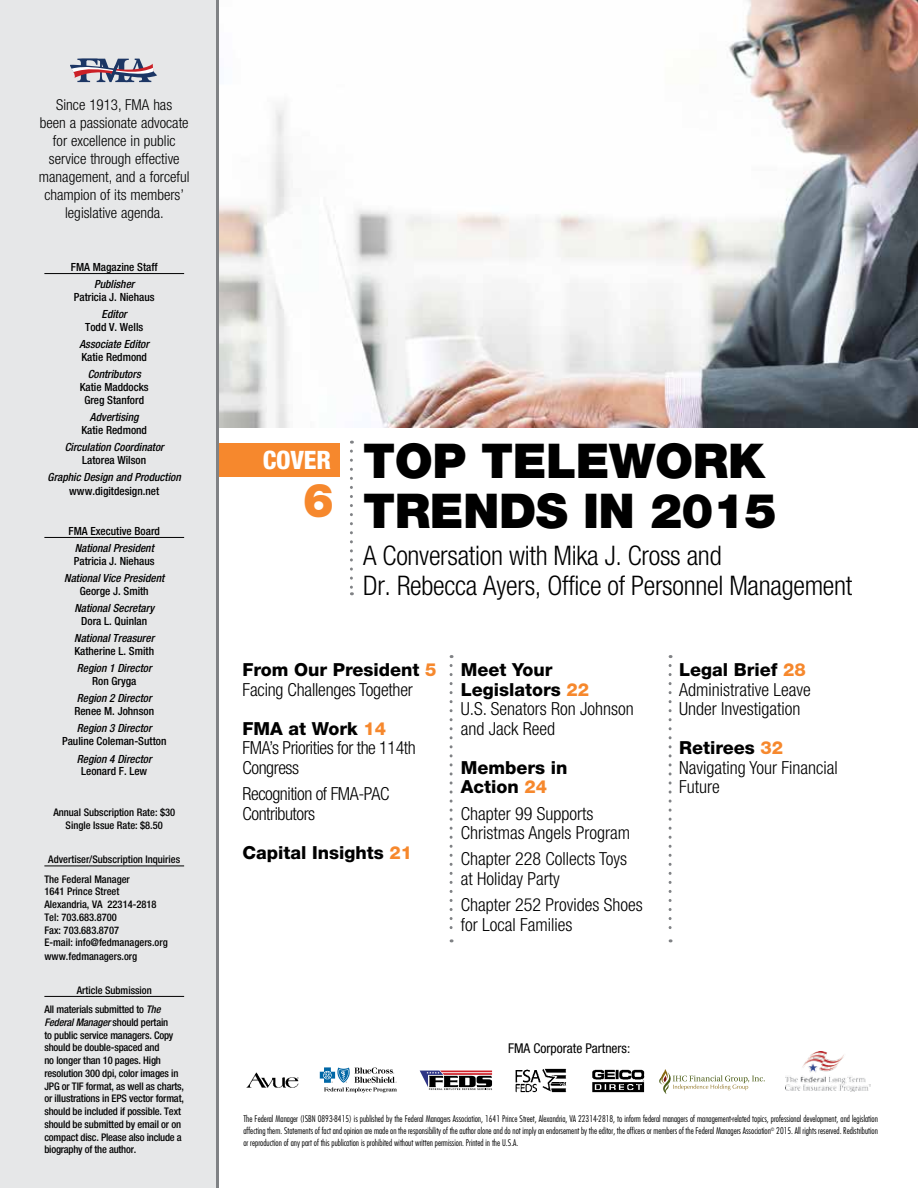
<style>
.page{position:relative;width:918px;height:1188px;background:#fff}
.page>*{position:absolute;margin:0;border:0;box-sizing:border-box;transform-origin:0 0}
.t1{font:900 48px/51px "Helvetica Neue";letter-spacing:-.01em;color:#000;text-align:right}
.t2{font:900 46.8px "Helvetica Neue";color:#f6882d}
.t3{font:300 condensed 27px/30px "Helvetica Neue";letter-spacing:-.01em;color:#000}
.t4{font:300 condensed 18px/19.5px "Helvetica Neue";color:#000}
.t5{font:300 condensed 18px/19.5px "Helvetica Neue";letter-spacing:-.025em;color:#000}
.t6{font:800 18px/19.5px "Helvetica Neue";color:#000}
.t7{font:300 condensed 15px/18px "Helvetica Neue";color:#000;text-align:center}
.t8{font:condensed 13.5px "Helvetica Neue";color:#000}
.t9{font:500 condensed 11.25px/12.8px "Helvetica Neue";color:#000;text-align:center}
.t10{font:italic 500 condensed 11.25px "Helvetica Neue";color:#000}
.t11{font:500 condensed 10.5px/12.8px "Helvetica Neue";letter-spacing:-.015em;color:#000}
.t12{font:300 condensed 9px/12px "Futura";color:#000;text-align:justify}
.s1{font-style:italic}
.s2{font-weight:800;font-stretch:normal}
.s3{font-weight:800;font-stretch:normal;color:#f6882d}
.s4{color:#f6882d}
</style>
<div class="page">
<img style="left:219px;top:0;width:699px;height:428px">
<img style="left:247px;top:1072px;width:52px;height:15px">
<svg style="left:320px;top:1067px;width:77px;height:26px"></svg>
<svg style="left:420px;top:1071px;width:72px;height:19px"></svg>
<img style="left:592px;top:1069px;width:53px;height:24px">
<img style="left:515px;top:1068px;width:52px;height:25px">
<img style="left:786px;top:1051px;width:85px;height:41px">
<svg style="left:659px;top:1069px;width:106px;height:25px"></svg>
<div style="left:216px;top:443px;width:124px;height:34px;background:#f6882d"></div>
<svg style="left:350px;top:451px;width:3px;height:144px"></svg>
<div style="left:0;top:0;width:216px;height:1188px;background:#e6e7e8"></div>
<hr style="left:44px;top:273px;width:140px;height:1px;background:#000">
<hr style="left:44px;top:537px;width:140px;height:1px;background:#000">
<hr style="left:44px;top:866px;width:140px;height:1px;background:#000">
<hr style="left:44px;top:996px;width:140px;height:1px;background:#000">
<svg style="left:450px;top:665px;width:3px;height:277px"></svg>
<svg style="left:669px;top:665px;width:3px;height:277px"></svg>
<hr style="left:216px;top:0;width:3px;height:1188px;background:#808285">
<svg style="left:70px;top:59px;width:87px;height:23px"></svg>
<h3 class="t7" style="left:39px;top:95px;width:152px">Since 1913, FMA has<br>been a passionate advocate for excellence in public service through effective management, and a forceful champion of its members’ legislative agenda.</h3>
<p class="t9" style="left:71px;top:260px;width:88px">FMA Magazine Staff</p>
<p class="t10" style="left:94px;top:277px;width:42px">Publisher</p>
<p class="t9" style="left:74px;top:290px;width:82px">Patricia J. Niehaus</p>
<p class="t10" style="left:102px;top:308px;width:27px">Editor</p>
<p class="t9" style="left:85px;top:320px;width:60px">Todd V. Wells</p>
<p class="t10" style="left:79px;top:338px;width:71px">Associate Editor</p>
<p class="t9" style="left:81px;top:351px;width:67px">Katie Redmond</p>
<p class="t10" style="left:88px;top:368px;width:55px">Contributors</p>
<p class="t9" style="left:80px;top:381px;width:70px">Katie Maddocks<br>Greg Stanford</p>
<p class="t10" style="left:90px;top:410px;width:50px">Advertising</p>
<p class="t9" style="left:81px;top:423px;width:67px">Katie Redmond</p>
<p class="t10" style="left:65px;top:441px;width:101px">Circulation Coordinator</p>
<p class="t9" style="left:82px;top:454px;width:65px">Latorea Wilson</p>
<p class="t10" style="left:48px;top:471px;width:135px">Graphic Design and Production</p>
<p class="t9" style="left:69px;top:484px;width:91px">www.digitdesign.net</p>
<p class="t9" style="left:69px;top:524px;width:93px">FMA Executive Board</p>
<p class="t10" style="left:75px;top:541px;width:81px">National President</p>
<p class="t9" style="left:74px;top:554px;width:82px">Patricia J. Niehaus</p>
<p class="t10" style="left:64px;top:571px;width:101px">National Vice President</p>
<p class="t9" style="left:80px;top:584px;width:70px">George J. Smith</p>
<p class="t10" style="left:74px;top:601px;width:81px">National Secretary</p>
<p class="t9" style="left:81px;top:614px;width:68px">Dora L. Quinlan</p>
<p class="t10" style="left:74px;top:631px;width:81px">National Treasurer</p>
<p class="t9" style="left:74px;top:644px;width:81px">Katherine L. Smith</p>
<p class="t10" style="left:77px;top:662px;width:76px">Region 1 Director</p>
<p class="t9" style="left:92px;top:675px;width:46px">Ron Gryga</p>
<p class="t10" style="left:77px;top:692px;width:76px">Region 2 Director</p>
<p class="t9" style="left:74px;top:705px;width:81px">Renee M. Johnson</p>
<p class="t10" style="left:77px;top:722px;width:76px">Region 3 Director</p>
<p class="t9" style="left:62px;top:735px;width:106px">Pauline Coleman-Sutton</p>
<p class="t10" style="left:77px;top:752px;width:76px">Region 4 Director</p>
<p class="t9" style="left:81px;top:765px;width:68px">Leonard F. Lew</p>
<p class="t11" style="left:53px;top:805px;width:123px;line-height:13.5px;text-align:center">Annual Subscription Rate: $30<br>Single Issue Rate: $8.50</p>
<p class="t11" style="left:44px;top:850px;width:137px;line-height:19.5px;text-indent:4px">Advertiser/Subscription Inquiries<br>The Federal Manager</p>
<p class="t11" style="left:44px;top:885px;width:125px">1641 Prince Street<br>Alexandria, VA 22314-2818<br>Tel: 703.683.8700<br>Fax: 703.683.8707<br>E-mail: info@fedmanagers.org www.fedmanagers.org</p>
<p class="t11" style="left:44px;top:980px;width:118px;line-height:19.5px;text-indent:32px">Article Submission<br>All materials submitted to <span class="s1">The</span></p>
<p class="t11" style="left:44px;top:1016px;width:141px"><span class="s1">Federal Manager</span> should pertain<br>to public service managers. Copy should be double-spaced and<br>no longer than 10 pages. High resolution 300 dpi, color images in<br>JPG or TIF format, as well as charts, or illustrations in EPS vector format, should be included if possible. Text should be submitted by email or on compact disc. Please also include a biography of the author.</p>
<h1 class="t1" style="left:263px;top:435px;width:516px"><sup>COVER</sup> TOP TELEWORK<br>TRENDS IN 2015</h1>
<h3 class="t3" style="left:363px;top:540px;width:491px">A Conversation with Mika J. Cross and<br>Dr. Rebecca Ayers, Office of Personnel Management</h3>
<h2 class="t2" style="left:303px;top:472px;width:33px">6</h2>
<h3 class="t4" style="left:243px;top:660px;width:196px"><span class="s2">From Our President</span> <span class="s3">5<br></span>Facing Challenges Together</h3>
<h3 class="t5" style="left:243px;top:719px;width:175px"><span class="s2">FMA at Work</span> <span class="s3">14<br></span>FMA’s Priorities for the 114th<br>Congress</h3>
<h3 class="t5" style="left:243px;top:784px;width:148px">Recognition of FMA-PAC<br>Contributors</h3>
<h3 class="t6" style="left:243px;top:842px;width:171px">Capital Insights <span class="s4">21</span></h3>
<h3 class="t4" style="left:461px;top:660px;width:174px"><span class="s2">Meet Your<br>Legislators</span> <span class="s3">22<br></span>U.S. Senators Ron Johnson and Jack Reed</h3>
<h3 class="t6" style="left:461px;top:758px;width:108px">Members in<br>Action <span class="s4">24</span></h3>
<h3 class="t4" style="left:461px;top:803px;width:171px">Chapter 99 Supports<br>Christmas Angels Program</h3>
<h3 class="t4" style="left:461px;top:849px;width:168px">Chapter 228 Collects Toys at Holiday Party</h3>
<h3 class="t4" style="left:461px;top:895px;width:183px">Chapter 252 Provides Shoes for Local Families</h3>
<h3 class="t4" style="left:679px;top:660px;width:133px"><span class="s2">Legal Brief</span> <span class="s3">28<br></span>Administrative Leave<br>Under Investigation</h3>
<h3 class="t4" style="left:679px;top:738px;width:160px"><span class="s2">Retirees</span> <span class="s3">32<br></span>Navigating Your Financial<br>Future</h3>
<p class="t8" style="left:508px;top:1040px;width:124px">FMA Corporate Partners:</p>
<p class="t12" style="left:243px;top:1113px;width:636px">The Federal Manager (ISBN 0893-8415) is published by the Federal Managers Association, 1641 Prince Street, Alexandria, VA 22314-2818, to inform federal managers of management-related topics, professional development, and legislation affecting them. Statements of fact and opinion are made on the responsibility of the author alone and do not imply an endorsement by the editor, the officers or members of the Federal Managers Association<sup>©</sup> 2015. All rights reserved. Redistribution or reproduction of any part of this publication is prohibited without written permission. Printed in the U.S.A.</p>
</div>
